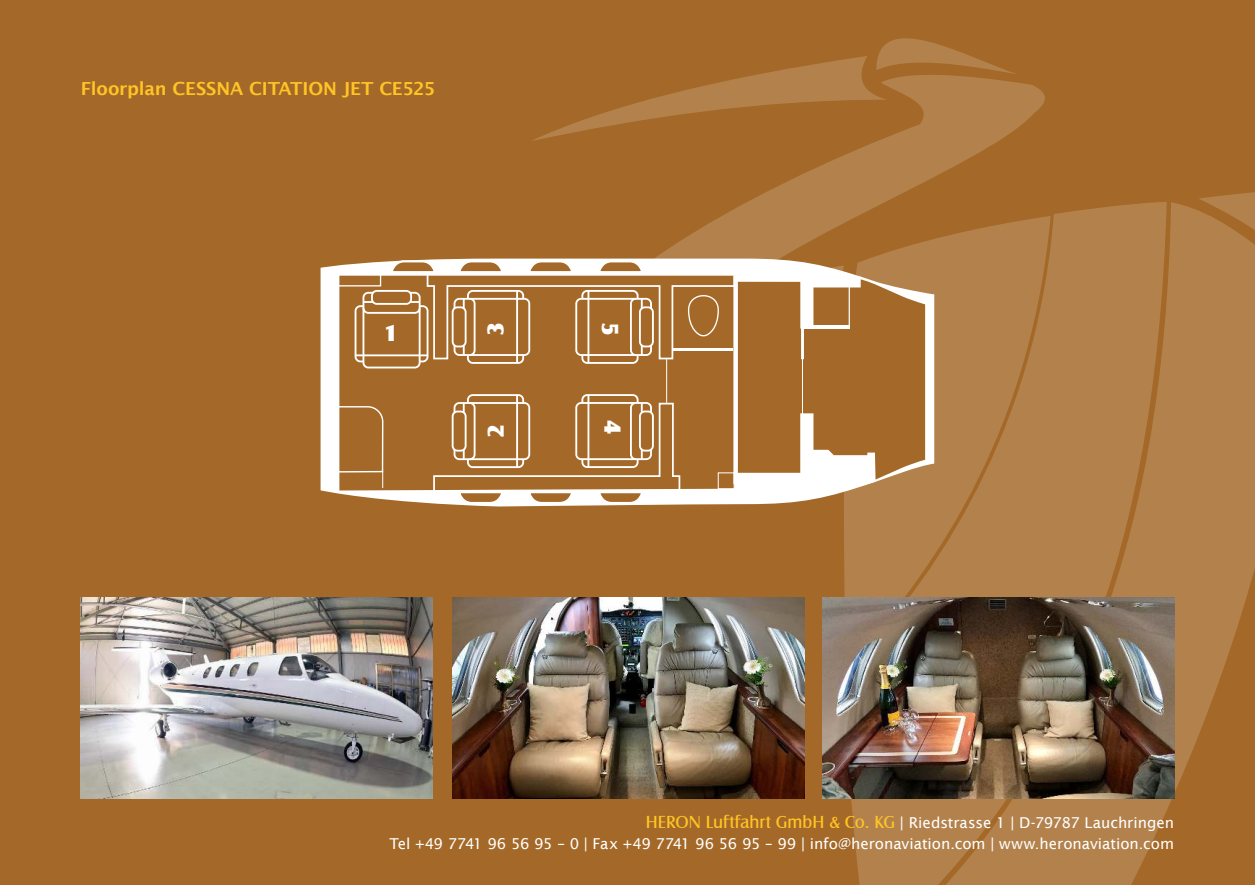
<style>
.page{position:relative;width:1255px;height:885px;background:#fff}
.page>*{position:absolute;margin:0;border:0;box-sizing:border-box;transform-origin:0 0}
.t1{font:24px "Castle T Ultr";color:#fff}
.t2{font:600 18px "Lucida Sans";letter-spacing:-.01em;color:#ffc425}
.t3{font:15px/21px "Lucida Sans";letter-spacing:-.005em;color:#fff;text-align:right}
.s1{font-family:"Castle T";font-size:18px;color:#ffc425}
</style>
<div class="page">
<div style="left:0;top:0;width:1254px;height:884px;background:#a46928"></div>
<svg style="left:1199px;top:192px;width:55px;height:10px"></svg>
<svg style="left:655px;top:83px;width:390px;height:175px"></svg>
<svg style="left:532px;top:38px;width:486px;height:103px"></svg>
<svg style="left:843px;top:202px;width:27px;height:682px;fill:#b3824c"></svg>
<svg style="left:870px;top:202px;width:384px;height:682px;fill:#b3824c"></svg>
<img style="left:81px;top:597px;width:351px;height:201px">
<svg style="left:321px;top:258px;width:613px;height:248px;background:#ddc7af"></svg>
<svg style="left:339px;top:275px;width:586px;height:215px"></svg>
<div style="left:733px;top:276px;width:5px;height:208px;background:#fff"></div>
<hr style="left:802px;top:350px;width:1px;height:64px;background:#fff">
<div style="left:362px;top:292px;width:58px;height:76px;border:2px solid #fff;border-radius:5px"></div>
<svg style="left:734px;top:413px;width:141px;height:80px"></svg>
<svg style="left:331px;top:405px;width:53px;height:83px"></svg>
<div style="left:717px;top:472px;width:17px;height:17px;border:1px solid #fff"></div>
<div style="left:332px;top:272px;width:49px;height:14px;border:1px solid #fff"></div>
<svg style="left:432px;top:393px;width:249px;height:112px"></svg>
<hr style="left:666px;top:359px;width:1px;height:44px;background:#fff">
<svg style="left:353px;top:259px;width:507px;height:106px"></svg>
<img style="left:452px;top:597px;width:352px;height:201px">
<img style="left:822px;top:597px;width:352px;height:201px">
<p class="t2" style="left:81px;top:81px;width:356px">Floorplan CESSNA CITATION JET CE525</p>
<h1 class="t1" style="left:384px;top:318px;width:16px">1</h1>
<h1 class="t1" style="left:481px;top:336px;width:16px;rotate:-90deg">3</h1>
<h1 class="t1" style="left:481px;top:438px;width:16px;rotate:-90deg">2</h1>
<h1 class="t1" style="left:624px;top:321px;width:16px;rotate:90deg">5</h1>
<h1 class="t1" style="left:626px;top:419px;width:16px;rotate:90deg">4</h1>
<p class="t3" style="left:389px;top:813px;width:786px"><span class="s1">HERON Luftfahrt GmbH &amp; Co. KG</span> | Riedstrasse 1 | D-79787 Lauchringen<br>Tel +49 7741 96 56 95 – 0 | Fax +49 7741 96 56 95 – 99 | info@heronaviation.com | www.heronaviation.com</p>
</div>
